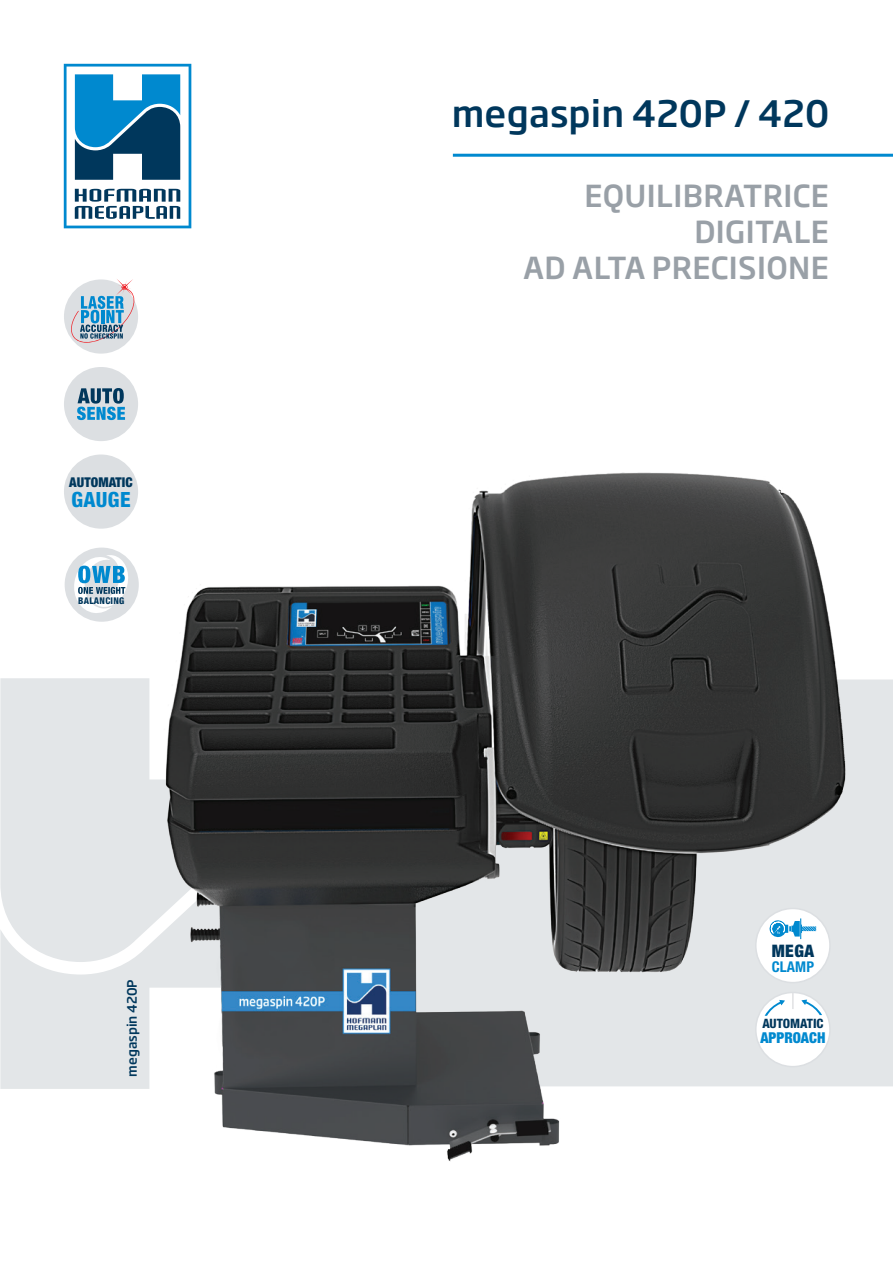
<style>
.page{position:relative;width:893px;height:1263px;background:#fff}
.page>*{position:absolute;margin:0;border:0;box-sizing:border-box;transform-origin:0 0}
.t1{font:500 36px "Soho Gothic Pro";letter-spacing:.005em;color:#00375c}
.t2{font:500 30px/36px "Soho Gothic Pro";letter-spacing:.015em;color:#99a0a7;text-align:right}
.t3{font:800 condensed 21px "Helvetica Neue LT Std";letter-spacing:.02em;color:#0089cf}
.t4{font:900 condensed 17.25px "Helvetica Neue LT Std";color:#00375c}
.t5{font:900 condensed 15px "Helvetica Neue LT Std";color:#0089cf}
.t6{font:700 condensed 14.85px "Helvetica Neue LT Std";letter-spacing:.01em;color:#0089cf}
.t7{font:900 condensed 13.5px "Helvetica Neue LT Std";letter-spacing:.01em;color:#00375c}
.t8{font:500 12.9px "Soho Gothic Pro";color:#00375c}
.t9{font:800 condensed 12.9px "Helvetica Neue LT Std";color:#00375c}
.t10{font:800 condensed 9.3px "Helvetica Neue LT Std";letter-spacing:.03em;color:#00375c}
</style>
<div class="page">
<svg style="left:0;top:678px;width:893px;height:411px;background:#e4e7e9"></svg>
<svg style="left:64px;top:64px;width:127px;height:164px"></svg>
<hr style="left:453px;top:154px;width:440px;height:3px;background:#0089cf">
<img style="left:163px;top:472px;width:692px;height:689px">
<div style="left:756px;top:992px;width:74px;height:74px;background:#fff;border-radius:50%"></div>
<svg style="left:765px;top:992px;width:57px;height:24px"></svg>
<div style="left:755px;top:992px;width:76px;height:75px;border:2px solid #dcdfe2;border-radius:50%"></div>
<div style="left:756px;top:908px;width:74px;height:74px;background:#fff;border-radius:50%"></div>
<svg style="left:769px;top:918px;width:47px;height:21px"></svg>
<div style="left:755px;top:908px;width:76px;height:75px;border:2px solid #dcdfe2;border-radius:50%"></div>
<div style="left:64px;top:367px;width:74px;height:74px;background:#dcdfe2;border-radius:50%"></div>
<svg style="left:77px;top:388px;width:48px;height:32px"></svg>
<div style="left:64px;top:279px;width:74px;height:75px;background:#dcdfe2;border-radius:50%"></div>
<svg style="left:70px;top:279px;width:65px;height:67px"></svg>
<div style="left:64px;top:454px;width:74px;height:75px;background:#dcdfe2;border-radius:50%"></div>
<div style="left:65px;top:548px;width:74px;height:74px;background:#dcdfe2;border-radius:50%"></div>
<svg style="left:72px;top:555px;width:59px;height:59px"></svg>
<p class="t7" style="left:69px;top:474px;width:65px">AUTOMATIC</p>
<p class="t3" style="left:72px;top:486px;width:61px">GAUGE</p>
<p class="t10" style="left:78px;top:594px;width:48px">BALANCING</p>
<p class="t8" style="left:122px;top:1077px;width:99px;rotate:-90deg">megaspin 420P</p>
<p class="t1" style="left:452px;top:85px;width:379px">megaspin 420P / 420</p>
<p class="t2" style="left:523px;top:176px;width:307px">EQUILIBRATRICE<br>DIGITALE<br>AD ALTA PRECISIONE</p>
<p class="t4" style="left:772px;top:940px;width:44px">MEGA</p>
<p class="t6" style="left:772px;top:958px;width:44px">CLAMP</p>
<p class="t9" style="left:762px;top:1015px;width:63px">AUTOMATIC</p>
<p class="t5" style="left:760px;top:1028px;width:67px">APPROACH</p>
</div>
